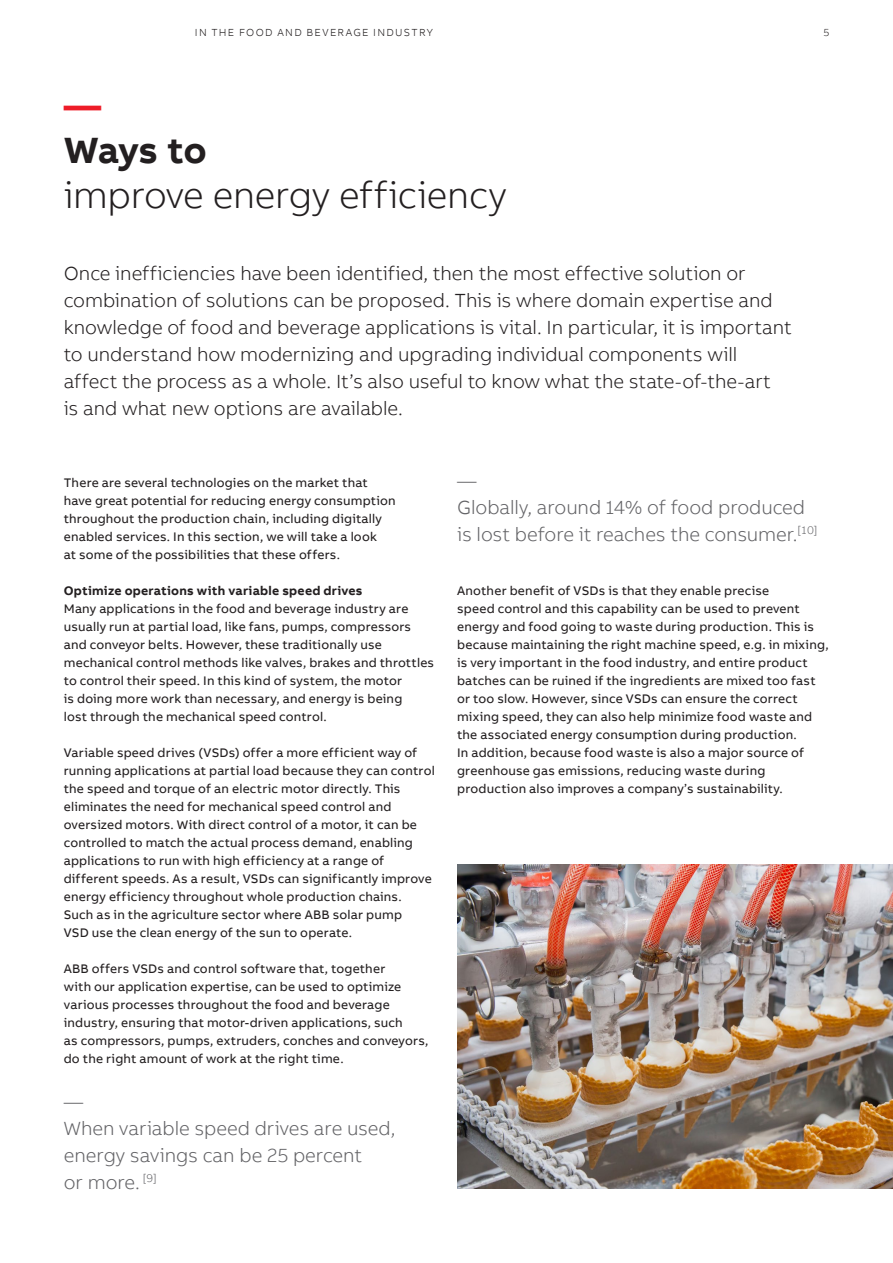
<style>
.page{position:relative;width:893px;height:1263px;background:#fff}
.page>*{position:absolute;margin:0;border:0;box-sizing:border-box;transform-origin:0 0}
.t1{font:300 37.5px "AB Bvoice";letter-spacing:-.005em;color:#231f20}
.t2{font:700 37.5px "AB Bvoice";letter-spacing:-.015em;color:#231f20}
.t3{font:700 37.5px "AB Bvoice";color:#ee1c28}
.t4{font:300 19.5px/27px "AB Bvoice";letter-spacing:-.005em;color:#231f20}
.t5{font:300 19.5px/27px "AB Bvoice";letter-spacing:-.005em;color:#636366}
.t6{font:12.75px/18px "AB Bvoice";letter-spacing:.015em;color:#231f20}
.t7{font:700 12.75px "AB Bvoice";letter-spacing:.02em;color:#231f20}
.t8{font:300 10.5px "AB Bvoice";letter-spacing:.12em;color:#231f20}
</style>
<div class="page">
<img style="left:457px;top:865px;width:436px;height:324px">
<p class="t8" style="left:195px;top:26px;width:239px">IN THE FOOD AND BEVERAGE INDUSTRY</p>
<p class="t8" style="left:823px;top:26px;width:7px">5</p>
<h1 class="t3" style="left:64px;top:81px;width:39px">—</h1>
<h1 class="t2" style="left:64px;top:126px;width:145px">Ways to</h1>
<h1 class="t1" style="left:64px;top:173px;width:444px">improve energy efficiency</h1>
<p class="t4" style="left:64px;top:260px;width:729px">Once inefficiencies have been identified, then the most effective solution or combination of solutions can be proposed. This is where domain expertise and knowledge of food and beverage applications is vital. In particular, it is important to understand how modernizing and upgrading individual components will affect the process as a whole. It’s also useful to know what the state-of-the-art<br>is and what new options are available.</p>
<p class="t6" style="left:64px;top:474px;width:333px">There are several technologies on the market that have great potential for reducing energy consumption throughout the production chain, including digitally enabled services. In this section, we will take a look<br>at some of the possibilities that these offers.</p>
<p class="t7" style="left:64px;top:582px;width:300px">Optimize operations with variable speed drives</p>
<p class="t6" style="left:64px;top:600px;width:372px">Many applications in the food and beverage industry are usually run at partial load, like fans, pumps, compressors and conveyor belts. However, these traditionally use mechanical control methods like valves, brakes and throttles to control their speed. In this kind of system, the motor<br>is doing more work than necessary, and energy is being<br>lost through the mechanical speed control.</p>
<p class="t6" style="left:64px;top:744px;width:373px">Variable speed drives (VSDs) offer a more efficient way of running applications at partial load because they can control the speed and torque of an electric motor directly. This eliminates the need for mechanical speed control and oversized motors. With direct control of a motor, it can be controlled to match the actual process demand, enabling applications to run with high efficiency at a range of different speeds. As a result, VSDs can significantly improve energy efficiency throughout whole production chains.<br>Such as in the agriculture sector where ABB solar pump<br>VSD use the clean energy of the sun to operate.</p>
<p class="t6" style="left:64px;top:960px;width:366px">ABB offers VSDs and control software that, together<br>with our application expertise, can be used to optimize various processes throughout the food and beverage industry, ensuring that motor-driven applications, such<br>as compressors, pumps, extruders, conches and conveyors, do the right amount of work at the right time.</p>
<h2 class="t5" style="left:64px;top:1088px;width:333px">—<br>When variable speed drives are used, energy savings can be 25 percent<br>or more. <sup>[9]</sup></h2>
<h2 class="t5" style="left:457px;top:467px;width:362px">—<br>Globally, around 14% of food produced is lost before it reaches the consumer.<sup>[10]</sup></h2>
<p class="t6" style="left:457px;top:582px;width:373px">Another benefit of VSDs is that they enable precise<br>speed control and this capability can be used to prevent energy and food going to waste during production. This is because maintaining the right machine speed, e.g. in mixing, is very important in the food industry, and entire product batches can be ruined if the ingredients are mixed too fast or too slow. However, since VSDs can ensure the correct mixing speed, they can also help minimize food waste and the associated energy consumption during production.<br>In addition, because food waste is also a major source of greenhouse gas emissions, reducing waste during production also improves a company’s sustainability.</p>
</div>
